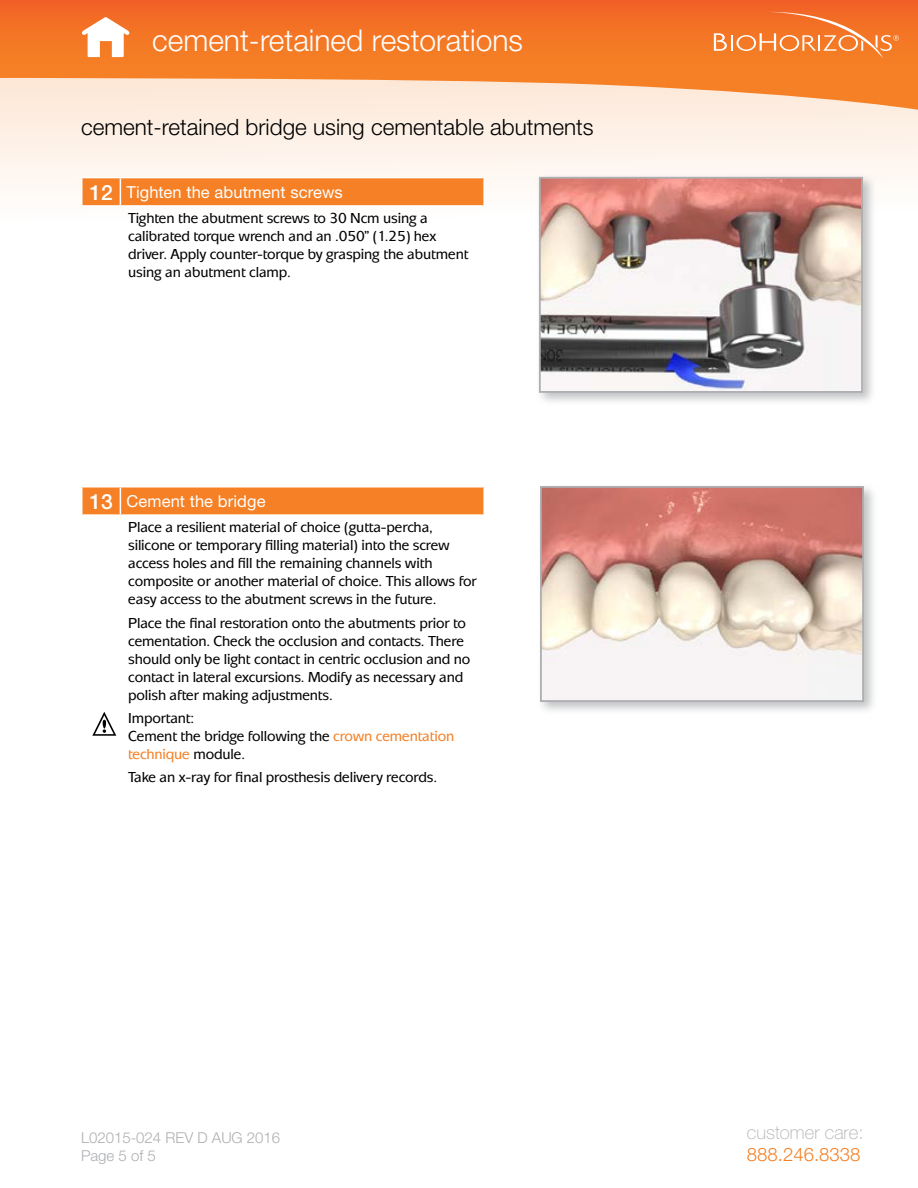
<style>
.page{position:relative;width:918px;height:1188px;background:#fff}
.page>*{position:absolute;margin:0;border:0;box-sizing:border-box;transform-origin:0 0}
.t1{font:300 30px "Helvetica Neue";color:#fff}
.t2{font:300 22.5px "Helvetica Neue";color:#000}
.t3{font:100 18.6px "Helvetica Neue";color:#adafb2}
.t4{font:300 18.6px "Helvetica Neue";color:#f58025}
.t5{font:16.5px "Helvetica Neue";letter-spacing:.005em;color:#fff}
.t6{font:500 15px/18px "Mixage ITC";letter-spacing:-.01em;color:#000}
.t7{font:300 15px/18px "Helvetica Neue";color:#adafb2}
.s1{font-weight:500;font-size:21px}
.s2{color:#f58025}
</style>
<div class="page">
<svg style="left:0;top:112px;width:918px;height:78px;fill:#fef2e9"></svg>
<svg style="left:0;top:0;width:918px;height:112px;background:#f69456"></svg>
<svg style="left:714px;top:12px;width:185px;height:47px;background:#f4833d"></svg>
<svg style="left:81px;top:17px;width:49px;height:40px"></svg>
<div style="left:537px;top:482px;width:341px;height:233px;background:#adafb2;opacity:.75"></div>
<img style="left:543px;top:489px;width:318px;height:210px">
<div style="left:540px;top:486px;width:324px;height:216px;border:2px solid #adafb2"></div>
<hr style="left:81px;top:177px;width:39px;height:1px;background:#fff">
<hr style="left:120px;top:177px;width:365px;height:1px;background:#fff">
<div style="left:81px;top:178px;width:402px;height:28px;background:#f58025"></div>
<hr style="left:483px;top:178px;width:2px;height:27px;background:#fff">
<hr style="left:120px;top:205px;width:365px;height:2px;background:#fff">
<div style="left:81px;top:487px;width:403px;height:28px;background:#f58025"></div>
<hr style="left:483px;top:488px;width:2px;height:26px;background:#fff">
<hr style="left:120px;top:514px;width:365px;height:2px;background:#fff">
<div style="left:536px;top:173px;width:341px;height:233px;background:#adafb2;opacity:.75"></div>
<img style="left:542px;top:180px;width:318px;height:210px">
<div style="left:539px;top:177px;width:324px;height:216px;border:2px solid #adafb2"></div>
<svg style="left:92px;top:712px;width:24px;height:24px"></svg>
<h1 class="t1" style="left:152px;top:22px;width:372px">cement-retained restorations</h1>
<h2 class="t2" style="left:81px;top:114px;width:514px">cement-retained bridge using cementable abutments</h2>
<p class="t5" style="left:89px;top:183px;width:255px"><span class="s1">12</span> Tighten the abutment screws</p>
<p class="t6" style="left:128px;top:209px;width:342px">Tighten the abutment screws to 30 Ncm using a calibrated torque wrench and an .050” (1.25) hex driver. Apply counter-torque by grasping the abutment using an abutment clamp.</p>
<p class="t5" style="left:89px;top:492px;width:178px"><span class="s1">13</span> Cement the bridge</p>
<p class="t6" style="left:128px;top:518px;width:350px">Place a resilient material of choice (gutta-percha, silicone or temporary filling material) into the screw access holes and fill the remaining channels with composite or another material of choice. This allows for easy access to the abutment screws in the future.</p>
<p class="t6" style="left:128px;top:614px;width:344px">Place the final restoration onto the abutments prior to cementation. Check the occlusion and contacts. There should only be light contact in centric occlusion and no contact in lateral excursions. Modify as necessary and polish after making adjustments.</p>
<p class="t6" style="left:128px;top:709px;width:328px">Important:<br>Cement the bridge following the <span class="s2">crown cementation technique</span> module.</p>
<p class="t6" style="left:128px;top:768px;width:310px">Take an x-ray for final prosthesis delivery records.</p>
<p class="t7" style="left:81px;top:1128px;width:201px">L02015-024 REV D AUG 2016<br>Page 5 of 5</p>
<p class="t3" style="left:747px;top:1121px;width:118px">customer care:</p>
<p class="t4" style="left:747px;top:1143px;width:115px">888.246.8338</p>
</div>
